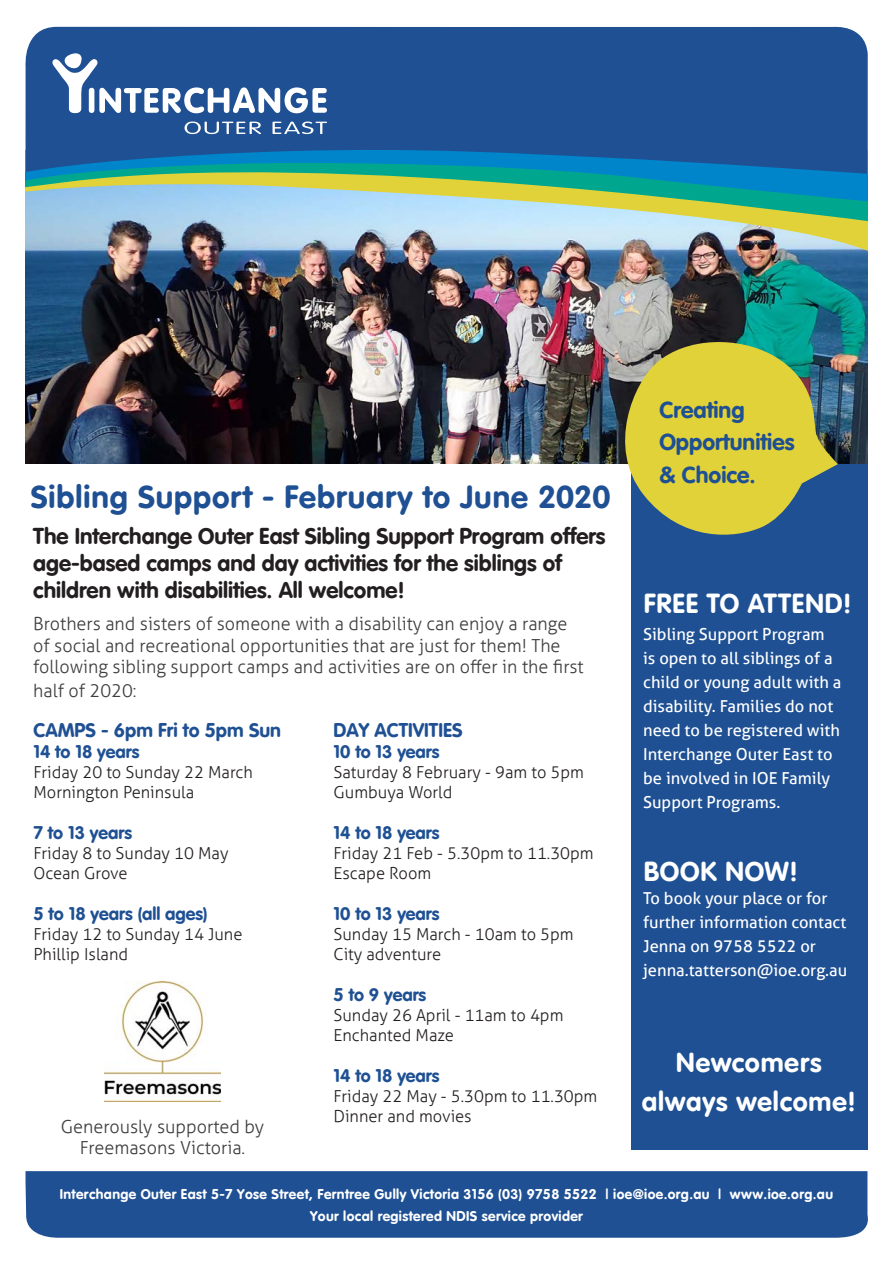
<style>
.page{position:relative;width:893px;height:1263px;background:#fff}
.page>*{position:absolute;margin:0;border:0;box-sizing:border-box;transform-origin:0 0}
.Main_Heading{font:31.5px "VAG Rounded Bold";letter-spacing:.03em;color:#1e5093}
.Quick_Facts_Heading{font:27px/39px "VAG Rounded Bold";letter-spacing:.03em;color:#fff;text-align:center}
.Creating_Opp_Heading{font:23.1px "VAG Rounded Bold";color:#1e5093}
.t1{font:22.5px/27px "VAG Rounded Bold";color:#231f20}
.t2{font:19.5px "VAG Rounded Bold";color:#1e5093}
.t3{font:300 18px/21.6px "Aller";color:#3e3e3f}
.t4{font:18px "VAG Rounded Bold";color:#1e5093}
.t5{font:300 16.5px "Aller";color:#231f20}
.t6{font:16.5px/24px "Aller";color:#fff}
.Footer_Text{font:13.95px "VAG Rounded Bold";letter-spacing:.025em;color:#fff}
</style>
<div class="page">
<div style="left:631px;top:463px;width:237px;height:687px;background:#1e5093"></div>
<img style="left:26px;top:252px;width:841px;height:211px">
<div style="left:26px;top:1171px;width:842px;height:67px;background:#1e5093"></div>
<svg style="left:605px;top:336px;width:233px;height:199px;background:#acb056"></svg>
<div style="left:25px;top:26px;width:843px;height:153px;background:#1e5093"></div>
<svg style="left:184px;top:122px;width:77px;height:12px"></svg>
<svg style="left:273px;top:122px;width:54px;height:12px"></svg>
<svg style="left:52px;top:53px;width:275px;height:60px"></svg>
<svg style="left:26px;top:147px;width:842px;height:16px;background:#1263a7"></svg>
<svg style="left:26px;top:163px;width:842px;height:3px;background:#067faf"></svg>
<svg style="left:26px;top:166px;width:842px;height:86px;background:#8abdb3"></svg>
<img style="left:105px;top:982px;width:115px;height:120px">
<p class="Main_Heading" style="left:31px;top:479px;width:581px">Sibling Support - February to June 2020</p>
<p class="t1" style="left:33px;top:522px;width:574px">The Interchange Outer East Sibling Support Program offers age-based camps and day activities for the siblings of children with disabilities. All welcome!</p>
<p class="t3" style="left:33px;top:613px;width:552px">Brothers and sisters of someone with a disability can enjoy a range of social and recreational opportunities that are just for them! The following sibling support camps and activities are on offer in the first</p>
<p class="t3" style="left:33px;top:680px;width:105px">half of 2020:</p>
<p class="t2" style="left:33px;top:718px;width:249px">CAMPS - 6pm Fri to 5pm Sun</p>
<p class="t4" style="left:33px;top:741px;width:108px">14 to 18 years</p>
<p class="t5" style="left:33px;top:762px;width:221px">Friday 20 to Sunday 22 March</p>
<p class="t5" style="left:33px;top:782px;width:162px">Mornington Peninsula</p>
<p class="t4" style="left:33px;top:822px;width:100px">7 to 13 years</p>
<p class="t5" style="left:33px;top:843px;width:197px">Friday 8 to Sunday 10 May</p>
<p class="t5" style="left:33px;top:863px;width:96px">Ocean Grove</p>
<p class="t4" style="left:33px;top:903px;width:176px">5 to 18 years (all ages)</p>
<p class="t5" style="left:33px;top:924px;width:211px">Friday 12 to Sunday 14 June</p>
<p class="t5" style="left:33px;top:944px;width:96px">Phillip Island</p>
<p class="t3" style="left:61px;top:1116px;width:205px;text-align:center">Generously supported by<br>Freemasons Victoria.</p>
<p class="t2" style="left:334px;top:718px;width:130px">DAY ACTIVITIES</p>
<p class="t4" style="left:334px;top:741px;width:108px">10 to 13 years</p>
<p class="t5" style="left:334px;top:762px;width:252px">Saturday 8 February - 9am to 5pm</p>
<p class="t5" style="left:334px;top:782px;width:121px">Gumbuya World</p>
<p class="t4" style="left:334px;top:822px;width:108px">14 to 18 years</p>
<p class="t5" style="left:334px;top:843px;width:262px">Friday 21 Feb - 5.30pm to 11.30pm</p>
<p class="t5" style="left:334px;top:863px;width:99px">Escape Room</p>
<p class="t4" style="left:334px;top:903px;width:108px">10 to 13 years</p>
<p class="t5" style="left:334px;top:924px;width:242px">Sunday 15 March - 10am to 5pm</p>
<p class="t5" style="left:334px;top:944px;width:109px">City adventure</p>
<p class="t4" style="left:334px;top:984px;width:94px">5 to 9 years</p>
<p class="t5" style="left:334px;top:1005px;width:231px">Sunday 26 April - 11am to 4pm</p>
<p class="t5" style="left:334px;top:1025px;width:122px">Enchanted Maze</p>
<p class="t4" style="left:334px;top:1065px;width:108px">14 to 18 years</p>
<p class="t5" style="left:334px;top:1086px;width:265px">Friday 22 May - 5.30pm to 11.30pm</p>
<p class="t5" style="left:334px;top:1106px;width:140px">Dinner and movies</p>
<p class="Creating_Opp_Heading" style="left:659px;top:396px;width:87px">Creating</p>
<p class="Creating_Opp_Heading" style="left:659px;top:428px;width:137px">Opportunities</p>
<p class="Creating_Opp_Heading" style="left:659px;top:461px;width:98px">&amp; Choice.</p>
<p class="Quick_Facts_Heading" style="left:644px;top:583px;width:209px">FREE TO ATTEND!</p>
<p class="t6" style="left:643px;top:622px;width:200px">Sibling Support Program<br>is open to all siblings of a child or young adult with a disability. Families do not need to be registered with<br>Interchange Outer East to be involved in IOE Family<br>Support Programs.</p>
<p class="Quick_Facts_Heading" style="left:644px;top:852px;width:156px">BOOK NOW!</p>
<p class="t6" style="left:643px;top:886px;width:206px">To book your place or for further information contact<br>Jenna on 9758 5522 or jenna.tatterson@ioe.org.au</p>
<p class="Quick_Facts_Heading" style="left:642px;top:1043px;width:216px">Newcomers always welcome!</p>
<p class="Footer_Text" style="left:60px;top:1185px;width:775px">Interchange Outer East 5-7 Yose Street, Ferntree Gully Victoria 3156 (03) 9758 5522 | ioe@ioe.org.au | www.ioe.org.au</p>
<p class="Footer_Text" style="left:310px;top:1208px;width:274px">Your local registered NDIS service provider</p>
</div>
